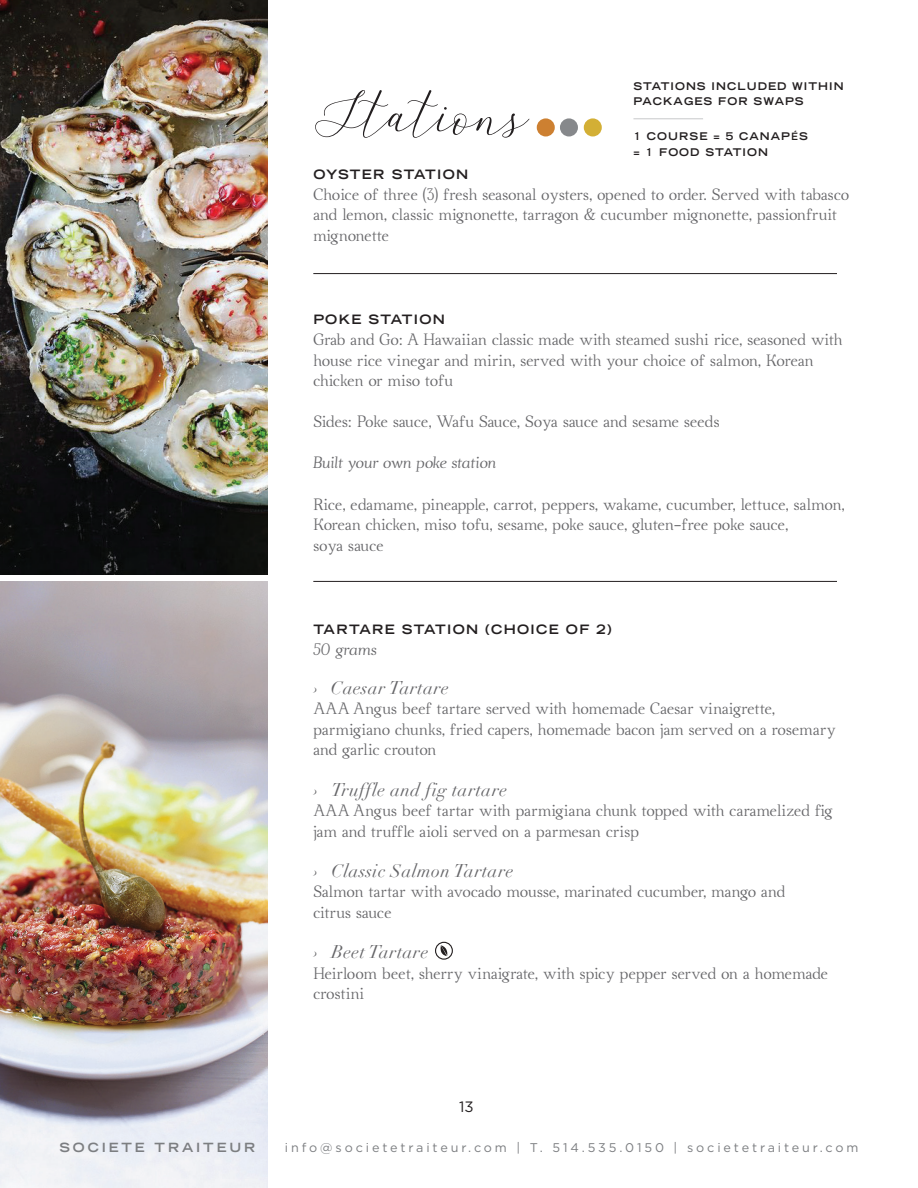
<style>
.page{position:relative;width:918px;height:1188px;background:#fff}
.page>*{position:absolute;margin:0;border:0;box-sizing:border-box;transform-origin:0 0}
.t1{font:60px "Amstella";color:#231f20}
.t2{font:italic 18px "Didot";letter-spacing:.025em;color:#656568}
.t3{font:15px "Gotham";color:#231f20}
.t4{font:14.7px/20.5px "Ahellya";letter-spacing:.015em;color:#656568}
.t5{font:italic 14.7px "Ahellya";letter-spacing:.025em;color:#656568}
.t6{font:700 expanded 12.9px "Trade Gothic LH";letter-spacing:.1em;color:#231f20}
.t7{font:12.6px "Gotham";letter-spacing:.23em;color:#7c7e81}
.t8{font:700 expanded 12.6px "Trade Gothic LH";letter-spacing:.23em;color:#7c7e81}
.t9{font:700 expanded 10.5px/15.8px "Trade Gothic LH";letter-spacing:.1em;color:#231f20}
.s1{font-family:"Gotham";font-weight:500;font-stretch:normal}
</style>
<div class="page">
<img style="left:0;top:0;width:267px;height:575px">
<img style="left:0;top:581px;width:267px;height:607px">
<hr style="left:313px;top:273px;width:524px;height:1px;background:#231f20">
<hr style="left:313px;top:581px;width:524px;height:1px;background:#231f20">
<svg style="left:438px;top:945px;width:10px;height:11px"></svg>
<div style="left:435px;top:942px;width:18px;height:18px;border:1px solid #231f20;border-radius:50%"></div>
<hr style="left:633px;top:118px;width:70px;height:1px;background:#c7c8ca">
<div style="left:584px;top:118px;width:18px;height:18px;background:#d3af35;border-radius:50%"></div>
<div style="left:560px;top:118px;width:18px;height:18px;background:#86888b;border-radius:50%"></div>
<div style="left:537px;top:118px;width:18px;height:18px;background:#cd8031;border-radius:50%"></div>
<p class="t9" style="left:633px;top:78px;width:212px">STATIONS INCLUDED WITHIN<br>PACKAGES FOR SWAPS</p>
<p class="t9" style="left:633px;top:128px;width:176px">1 COURSE = 5 CANAP<span class="s1">É</span>S = 1 FOOD STATION</p>
<h1 class="t1" style="left:313px;top:82px;width:217px">Stations</h1>
<p class="t6" style="left:313px;top:166px;width:156px">OYSTER STATION</p>
<p class="t4" style="left:313px;top:184px;width:537px">Choice of three (3) fresh seasonal oysters, opened to order. Served with tabasco and lemon, classic mignonette, tarragon &amp; cucumber mignonette, passionfruit mignonette</p>
<p class="t6" style="left:313px;top:311px;width:133px">POKE STATION</p>
<p class="t4" style="left:313px;top:329px;width:531px">Grab and Go: A Hawaiian classic made with steamed sushi rice, seasoned with house rice vinegar and mirin, served with your choice of salmon, Korean chicken or miso tofu</p>
<p class="t4" style="left:313px;top:411px;width:408px">Sides: Poke sauce, Wafu Sauce, Soya sauce and sesame seeds</p>
<p class="t5" style="left:313px;top:453px;width:184px">Built your own poke station</p>
<p class="t4" style="left:313px;top:494px;width:533px">Rice, edamame, pineapple, carrot, peppers, wakame, cucumber, lettuce, salmon,<br>Korean chicken, miso tofu, sesame, poke sauce, gluten-free poke sauce,<br>soya sauce</p>
<p class="t6" style="left:313px;top:621px;width:300px">TARTARE STATION (CHOICE OF 2)</p>
<p class="t5" style="left:313px;top:640px;width:65px">50 grams</p>
<p class="t2" style="left:313px;top:676px;width:137px">› Caesar Tartare</p>
<p class="t4" style="left:313px;top:698px;width:524px">AAA Angus beef tartare served with homemade Caesar vinaigrette, parmigiano chunks, fried capers, homemade bacon jam served on a rosemary and garlic crouton</p>
<p class="t2" style="left:313px;top:778px;width:195px">› Truffle and fig tartare</p>
<p class="t4" style="left:313px;top:800px;width:521px">AAA Angus beef tartar with parmigiana chunk topped with caramelized fig jam and truffle aioli served on a parmesan crisp</p>
<p class="t2" style="left:313px;top:859px;width:202px">› Classic Salmon Tartare</p>
<p class="t4" style="left:313px;top:881px;width:473px">Salmon tartar with avocado mousse, marinated cucumber, mango and citrus sauce</p>
<p class="t2" style="left:313px;top:941px;width:117px">› Beet Tartare</p>
<p class="t4" style="left:313px;top:963px;width:516px">Heirloom beet, sherry vinaigrate, with spicy pepper served on a homemade crostini</p>
<p class="t3" style="left:459px;top:1097px;width:16px">13</p>
<p class="t8" style="left:60px;top:1139px;width:197px">SOCIETE TRAITEUR</p>
<p class="t7" style="left:285px;top:1139px;width:575px">info@societetraiteur.com | T. 514.535.0150 | societetraiteur.com</p>
</div>
